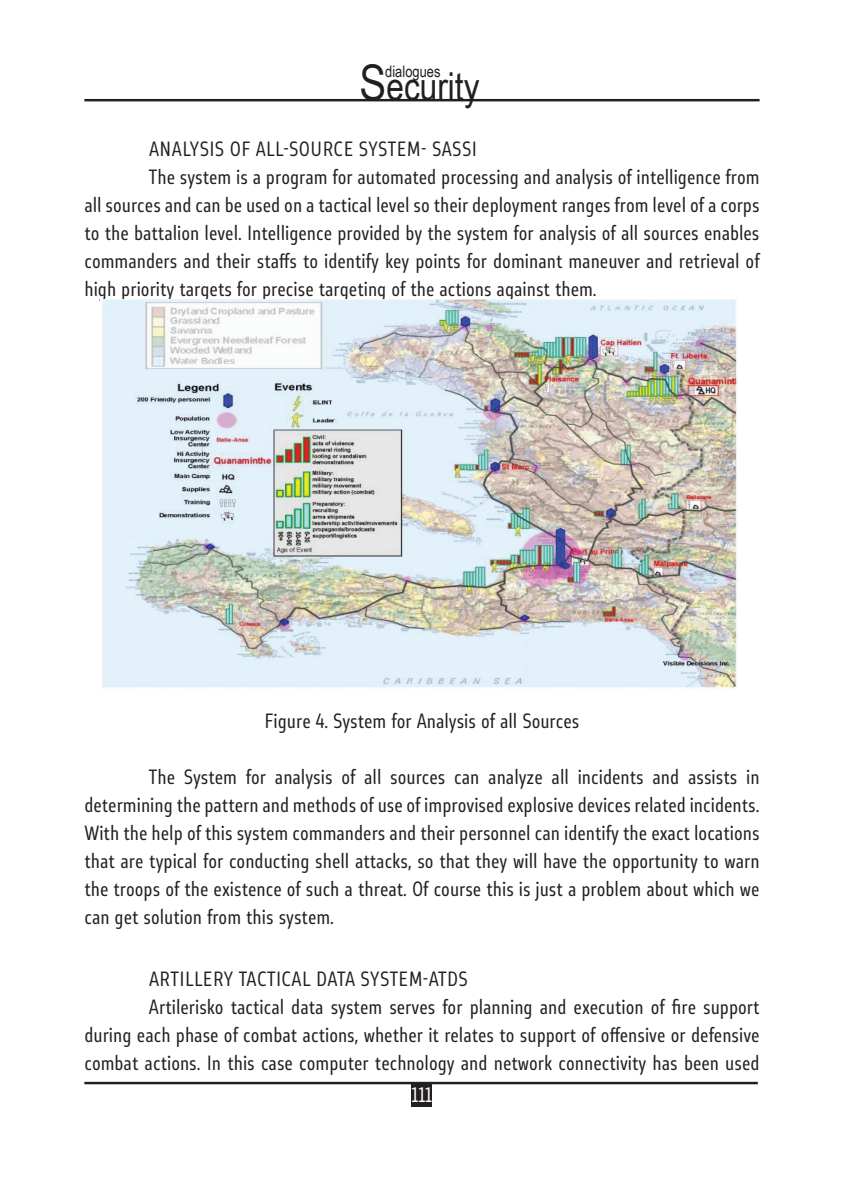
<style>
.page{position:relative;width:844px;height:1191px;background:#fff}
.page>*{position:absolute;margin:0;border:0;box-sizing:border-box;transform-origin:0 0}
.t1{font:38.5px "Arial Narrow";color:#231f20}
.t2{font:19.25px/28px "Stobi Sans Cn";color:#231f20;text-align:justify}
.t3{font:19.25px "Stobi Sans Cn";color:#fff}
.t4{font:15.75px "Arial Narrow";color:#231f20}
.s1{font-size:49px}
</style>
<div class="page">
<svg style="left:411px;top:1084px;width:21px;height:22px"></svg>
<hr style="left:84px;top:1081px;width:673px;height:3px;background:#231f20">
<hr style="left:84px;top:99px;width:675px;height:2px;background:#231f20">
<img style="left:102px;top:300px;width:635px;height:388px">
<h1 class="t1" style="left:359px;top:58px;width:121px"><span class="s1">S</span>ecurity</h1>
<p class="t4" style="left:385px;top:60px;width:57px">dialogues</p>
<p class="t2" style="left:149px;top:134px;width:21px">Analysis</p>
<p class="t2" style="left:230px;top:134px;width:71px">ofall-source</p>
<p class="t2" style="left:358px;top:134px;width:21px">System</p>
<p class="t2" style="left:420px;top:134px;width:58px">- SASSI</p>
<p class="t2" style="left:149px;top:162px;width:612px">The system is a program for automated processing and analysis of intelligence from</p>
<p class="t2" style="left:84px;top:190px;width:676px">all sources and can be used on a tactical level so their deployment ranges from level of a corps</p>
<p class="t2" style="left:84px;top:218px;width:676px">to the battalion level. Intelligence provided by the system for analysis of all sources enables</p>
<p class="t2" style="left:84px;top:246px;width:676px">commanders and their staffs to identify key points for dominant maneuver and retrieval of</p>
<p class="t2" style="left:84px;top:274px;width:513px">high priority targets for precise targeting of the actions against them.</p>
<p class="t2" style="left:264px;top:706px;width:316px">Figure 4. System for Analysis of all Sources</p>
<p class="t2" style="left:84px;top:762px;width:676px;text-indent:64px">The System for analysis of all sources can analyze all incidents and assists in determining the pattern and methods of use of improvised explosive devices related incidents.<br>With the help of this system commanders and their personnel can identify the exact locations that are typical for conducting shell attacks, so that they will have the opportunity to warn the troops of the existence of such a threat. Of course this is just a problem about which we can get solution from this system.</p>
<p class="t2" style="left:149px;top:964px;width:21px">Artillery</p>
<p class="t2" style="left:239px;top:964px;width:10px">tactical</p>
<p class="t2" style="left:316px;top:964px;width:11px">data</p>
<p class="t2" style="left:360px;top:964px;width:11px">system</p>
<p class="t2" style="left:422px;top:964px;width:47px">-ATDS</p>
<p class="t2" style="left:149px;top:992px;width:612px">Artilerisko tactical data system serves for planning and execution of fire support</p>
<p class="t2" style="left:84px;top:1020px;width:676px">during each phase of combat actions, whether it relates to support of offensive or defensive</p>
<p class="t2" style="left:84px;top:1048px;width:676px">combat actions. In this case computer technology and network connectivity has been used</p>
<p class="t3" style="left:411px;top:1081px;width:22px">111</p>
</div>
